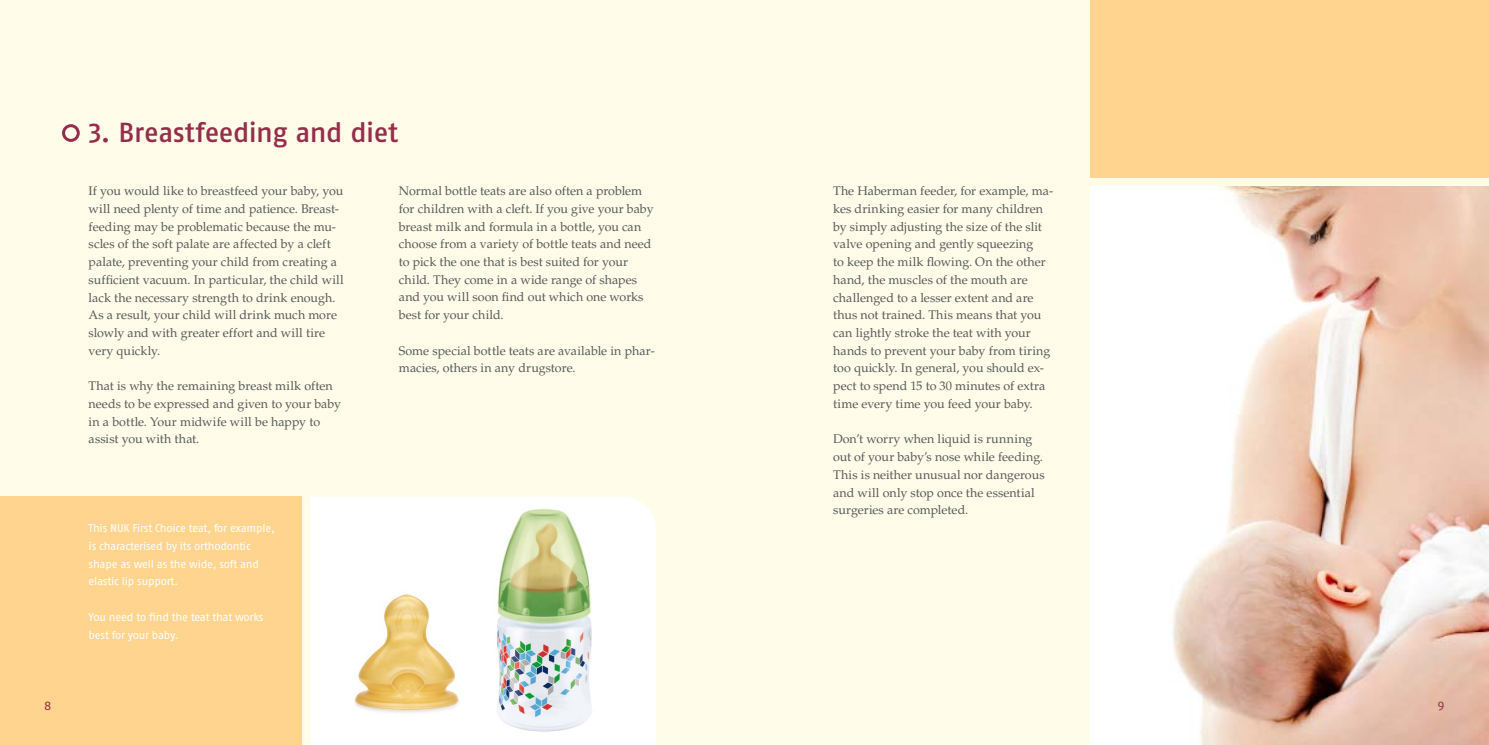
<style>
.page{position:relative;width:1489px;height:745px;background:#fff}
.page>*{position:absolute;margin:0;border:0;box-sizing:border-box;transform-origin:0 0}
.t1{font:500 27.5px "Fago Pro";letter-spacing:-.01em;color:#952e4a}
.t2{font:12.5px/17.8px "Palatino LT Std";color:#58595b}
.t3{font:12.5px "Fago Pro";color:#952e4a}
.t4{font:11.25px/17.8px "Fago Pro";letter-spacing:-.02em;color:#fff}
</style>
<div class="page">
<div style="left:0;top:0;width:1488px;height:744px;background:#fffde9"></div>
<div style="left:0;top:496px;width:301px;height:248px;background:#ffd48e"></div>
<div style="left:310px;top:497px;width:346px;height:247px;background:#fff"></div>
<svg style="left:62px;top:124px;width:18px;height:18px"></svg>
<img style="left:473px;top:505px;width:138px;height:230px">
<img style="left:354px;top:588px;width:107px;height:130px">
<img style="left:1090px;top:186px;width:398px;height:558px">
<div style="left:1090px;top:0;width:398px;height:177px;background:#ffd48e"></div>
<p class="t3" style="left:44px;top:697px;width:9px">8</p>
<h1 class="t1" style="left:89px;top:116px;width:311px">3. Breastfeeding and diet</h1>
<p class="t2" style="left:89px;top:182px;width:256px">If you would like to breastfeed your baby, you will need plenty of time and patience. Breast&shy;feeding may be problematic because the mu&shy;scles of the soft palate are affected by a cleft palate, preventing your child from creating a sufficient vacuum. In particular, the child will lack the necessary strength to drink enough.<br>As a result, your child will drink much more slowly and with greater effort and will tire very quickly.</p>
<p class="t2" style="left:89px;top:377px;width:254px">That is why the remaining breast milk often needs to be expressed and given to your baby in a bottle. Your midwife will be happy to assist you with that.</p>
<p class="t4" style="left:89px;top:519px;width:187px">This NUK First Choice teat, for example, is characterised by its orthodontic shape as well as the wide, soft and elastic lip support.</p>
<p class="t4" style="left:89px;top:607px;width:176px">You need to find the teat that works best for your baby.</p>
<p class="t2" style="left:399px;top:182px;width:256px">Normal bottle teats are also often a problem for children with a cleft. If you give your baby breast milk and formula in a bottle, you can choose from a variety of bottle teats and need to pick the one that is best suited for your child. They come in a wide range of shapes and you will soon find out which one works best for your child.</p>
<p class="t2" style="left:399px;top:341px;width:257px">Some special bottle teats are available in phar&shy;macies, others in any drugstore.</p>
<p class="t2" style="left:833px;top:182px;width:222px">The Haberman feeder, for example, ma&shy;kes drinking easier for many children by simply adjusting the size of the slit valve opening and gently squeezing<br>to keep the milk flowing. On the other hand, the muscles of the mouth are challenged to a lesser extent and are thus not trained. This means that you can lightly stroke the teat with your hands to prevent your baby from tiring too quickly. In general, you should ex&shy;pect to spend 15 to 30 minutes of extra time every time you feed your baby.</p>
<p class="t2" style="left:833px;top:430px;width:213px">Don’t worry when liquid is running out of your baby’s nose while feeding.<br>This is neither unusual nor dangerous and will only stop once the essential surgeries are completed.</p>
<p class="t3" style="left:1437px;top:697px;width:9px">9</p>
</div>
